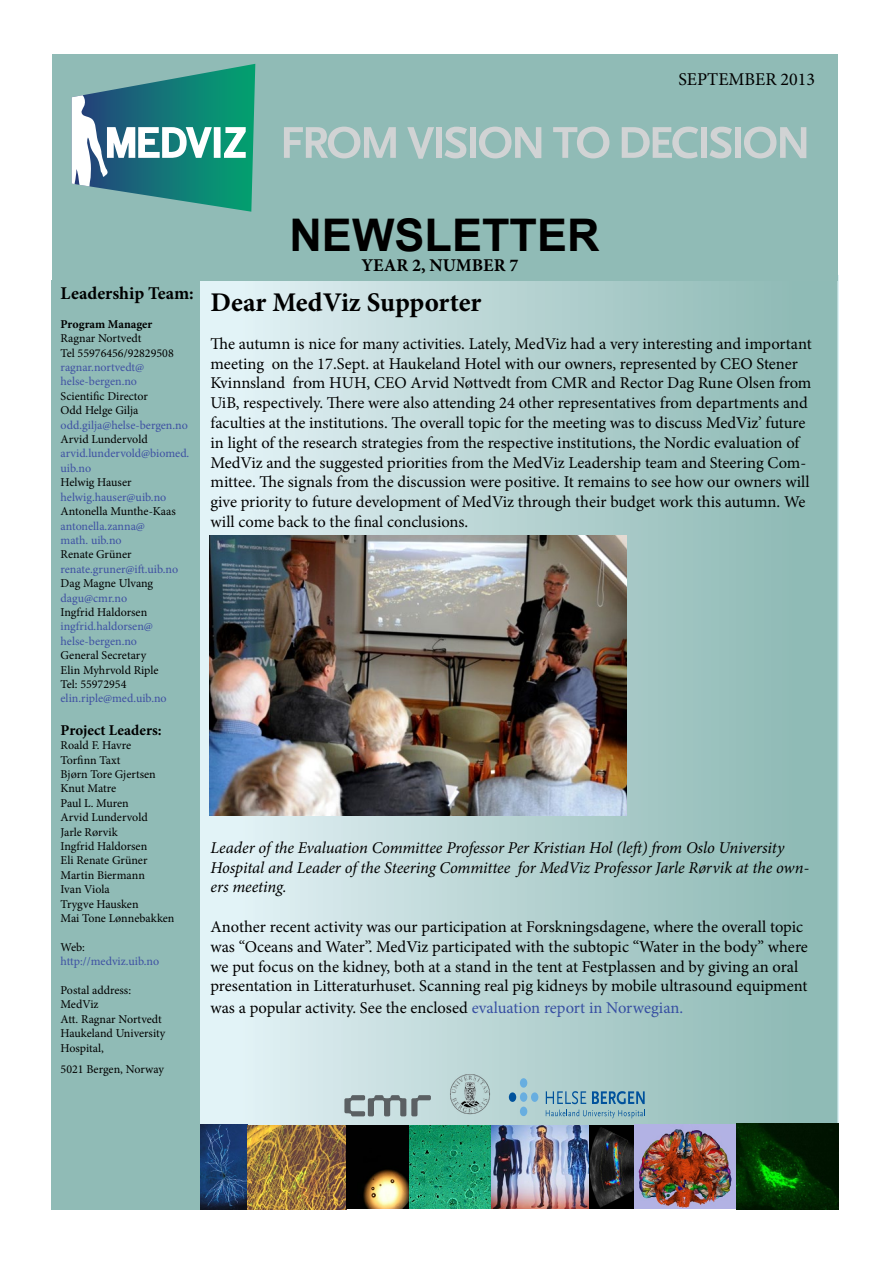
<style>
.page{position:relative;width:893px;height:1263px;background:#fff}
.page>*{position:absolute;margin:0;border:0;box-sizing:border-box;transform-origin:0 0}
.t1{font:700 45px "Arial";color:#000}
.t2{font:700 27px "Minion Pro";letter-spacing:-.005em;color:#000}
.t3{font:700 18px "Minion Pro";color:#000}
.t4{font:18px "Minion Pro";color:#000}
.t5{font:16.5px/19.8px "Minion Pro";color:#000}
.t6{font:italic 16.5px/19.8px "Minion Pro";letter-spacing:-.01em;color:#000}
.t7{font:700 15px "Minion Pro";color:#000}
.t8{font:12px/14.4px "Minion Pro";color:#000}
.t9{font:12px/14.4px "Minion Pro";letter-spacing:-.005em;color:#3e51a3}
.t10{font:12px "Minion Pro";color:#3f50a2}
.t11{font:12px/14.4px "Minion Pro";letter-spacing:-.005em;color:#4152a3}
.t12{font:700 12px "Minion Pro";color:#000}
.s1{color:#374fa2}
</style>
<div class="page">
<div style="left:197px;top:276px;width:641px;height:852px;background:linear-gradient(to right,#e6f3f7,#89b6b1)"></div>
<div style="left:52px;top:54px;width:785px;height:227px;background:#90bbb6"></div>
<svg style="left:72px;top:64px;width:183px;height:148px"></svg>
<svg style="left:284px;top:127px;width:112px;height:31px"></svg>
<svg style="left:407px;top:127px;width:27px;height:32px"></svg>
<div style="left:436px;top:127px;width:6px;height:31px;background:#d1d3d4"></div>
<svg style="left:444px;top:127px;width:23px;height:31px"></svg>
<div style="left:470px;top:127px;width:6px;height:31px;background:#d1d3d4"></div>
<svg style="left:479px;top:127px;width:62px;height:31px"></svg>
<svg style="left:553px;top:127px;width:56px;height:31px"></svg>
<svg style="left:622px;top:127px;width:76px;height:31px"></svg>
<div style="left:701px;top:127px;width:6px;height:31px;background:#d1d3d4"></div>
<svg style="left:709px;top:127px;width:23px;height:31px"></svg>
<div style="left:735px;top:127px;width:6px;height:31px;background:#d1d3d4"></div>
<svg style="left:744px;top:127px;width:62px;height:31px"></svg>
<div style="left:52px;top:280px;width:148px;height:929px;background:#90bbb6"></div>
<svg style="left:344px;top:1095px;width:87px;height:21px;background:#97a5a7"></svg>
<img style="left:442px;top:1066px;width:55px;height:56px">
<div style="left:509px;top:1092px;width:7px;height:10px;background:#00529c;border-radius:50%"></div>
<div style="left:531px;top:1092px;width:7px;height:10px;background:#68aee0;border-radius:50%"></div>
<div style="left:520px;top:1078px;width:7px;height:10px;background:#68aee0;border-radius:50%"></div>
<div style="left:520px;top:1092px;width:7px;height:10px;background:#68aee0;border-radius:50%"></div>
<div style="left:520px;top:1106px;width:7px;height:10px;background:#68aee0;border-radius:50%"></div>
<svg style="left:546px;top:1091px;width:99px;height:27px;background:#82aebf"></svg>
<img style="left:201px;top:1124px;width:637px;height:86px">
<img style="left:210px;top:536px;width:416px;height:280px">
<p class="t4" style="left:678px;top:68px;width:138px">SEPTEMBER 2013</p>
<p class="t3" style="left:61px;top:281px;width:135px">Leadership Team:</p>
<p class="t12" style="left:61px;top:316px;width:93px">Program Manager</p>
<p class="t8" style="left:61px;top:331px;width:115px">Ragnar Nortvedt<br>Tel 55976456/92829508</p>
<p class="t11" style="left:61px;top:360px;width:85px">ragnar.nortvedt@ helse-bergen.no</p>
<p class="t8" style="left:61px;top:389px;width:89px">Scientific Director<br>Odd Helge Gilja</p>
<p class="t9" style="left:61px;top:418px;width:129px">odd.gilja@helse-bergen.no</p>
<p class="t8" style="left:61px;top:432px;width:89px">Arvid Lundervold</p>
<p class="t9" style="left:61px;top:446px;width:130px">arvid.lundervold@biomed. uib.no</p>
<p class="t8" style="left:61px;top:475px;width:73px">Helwig Hauser</p>
<p class="t9" style="left:61px;top:490px;width:107px">helwig.hauser@uib.no</p>
<p class="t8" style="left:61px;top:504px;width:117px">Antonella Munthe-Kaas</p>
<p class="t9" style="left:61px;top:518px;width:86px">antonella.zanna@ math. uib.no</p>
<p class="t8" style="left:61px;top:547px;width:73px">Renate Grüner</p>
<p class="t10" style="left:61px;top:561px;width:119px">renate.gruner@ift.uib.no</p>
<p class="t8" style="left:61px;top:576px;width:94px">Dag Magne Ulvang</p>
<p class="t10" style="left:61px;top:590px;width:68px">dagu@cmr.no</p>
<p class="t8" style="left:61px;top:605px;width:88px">Ingfrid Haldorsen</p>
<p class="t9" style="left:61px;top:619px;width:94px">ingfrid.haldorsen@ helse-bergen.no</p>
<p class="t8" style="left:61px;top:648px;width:100px">General Secretary<br>Elin Myhrvold Riple<br>Tel: 55972954</p>
<p class="t10" style="left:61px;top:690px;width:108px">elin.riple@med.uib.no</p>
<p class="t7" style="left:61px;top:719px;width:103px">Project Leaders:</p>
<p class="t8" style="left:61px;top:738px;width:115px">Roald F. Havre<br>Torfinn Taxt<br>Bjørn Tore Gjertsen<br>Knut Matre<br>Paul L. Muren<br>Arvid Lundervold<br>Jarle Rørvik<br>Ingfrid Haldorsen<br>Eli Renate Grüner<br>Martin Biermann<br>Ivan Viola<br>Trygve Hausken<br>Mai Tone Lønnebakken</p>
<p class="t8" style="left:61px;top:940px;width:26px">Web:</p>
<p class="t9" style="left:61px;top:954px;width:100px">http://medviz.uib.no</p>
<p class="t8" style="left:61px;top:983px;width:106px">Postal address:<br>MedViz<br>Att. Ragnar Nortvedt<br>Haukeland University<br>Hospital,</p>
<p class="t8" style="left:61px;top:1062px;width:105px">5021 Bergen, Norway</p>
<h1 class="t1" style="left:289px;top:205px;width:312px">NEWSLETTER</h1>
<p class="t3" style="left:361px;top:253px;width:159px">YEAR 2, NUMBER 7</p>
<h2 class="t2" style="left:210px;top:283px;width:272px">Dear MedViz Supporter</h2>
<p class="t5" style="left:210px;top:334px;width:603px">The autumn is nice for many activities. Lately, MedViz had a very interesting and important meeting on the 17.Sept. at Haukeland Hotel with our owners, represented by CEO Stener Kvinnsland from HUH, CEO Arvid Nøttvedt from CMR and Rector Dag Rune Olsen from UiB, respectively. There were also attending 24 other representatives from departments and faculties at the institutions. The overall topic for the meeting was to discuss MedViz’ future in light of the research strategies from the respective institutions, the Nordic evaluation of MedViz and the suggested priorities from the MedViz Leadership team and Steering Com&shy;mittee. The signals from the discussion were positive. It remains to see how our owners will give priority to future development of MedViz through their budget work this autumn. We will come back to the final conclusions.</p>
<p class="t6" style="left:210px;top:837px;width:600px">Leader of the Evaluation Committee Professor Per Kristian Hol (left) from Oslo University<br>Hospital and Leader of the Steering Committee for MedViz Professor Jarle Rørvik at the own&shy;ers meeting.</p>
<p class="t5" style="left:210px;top:917px;width:599px">Another recent activity was our participation at Forskningsdagene, where the overall topic was “Oceans and Water”. MedViz participated with the subtopic “Water in the body” where we put focus on the kidney, both at a stand in the tent at Festplassen and by giving an oral presentation in Litteraturhuset. Scanning real pig kidneys by mobile ultrasound equipment</p>
<p class="t5" style="left:210px;top:998px;width:474px">was a popular activity. See the enclosed <span class="s1">evaluation report in Norwegian.</span></p>
</div>
